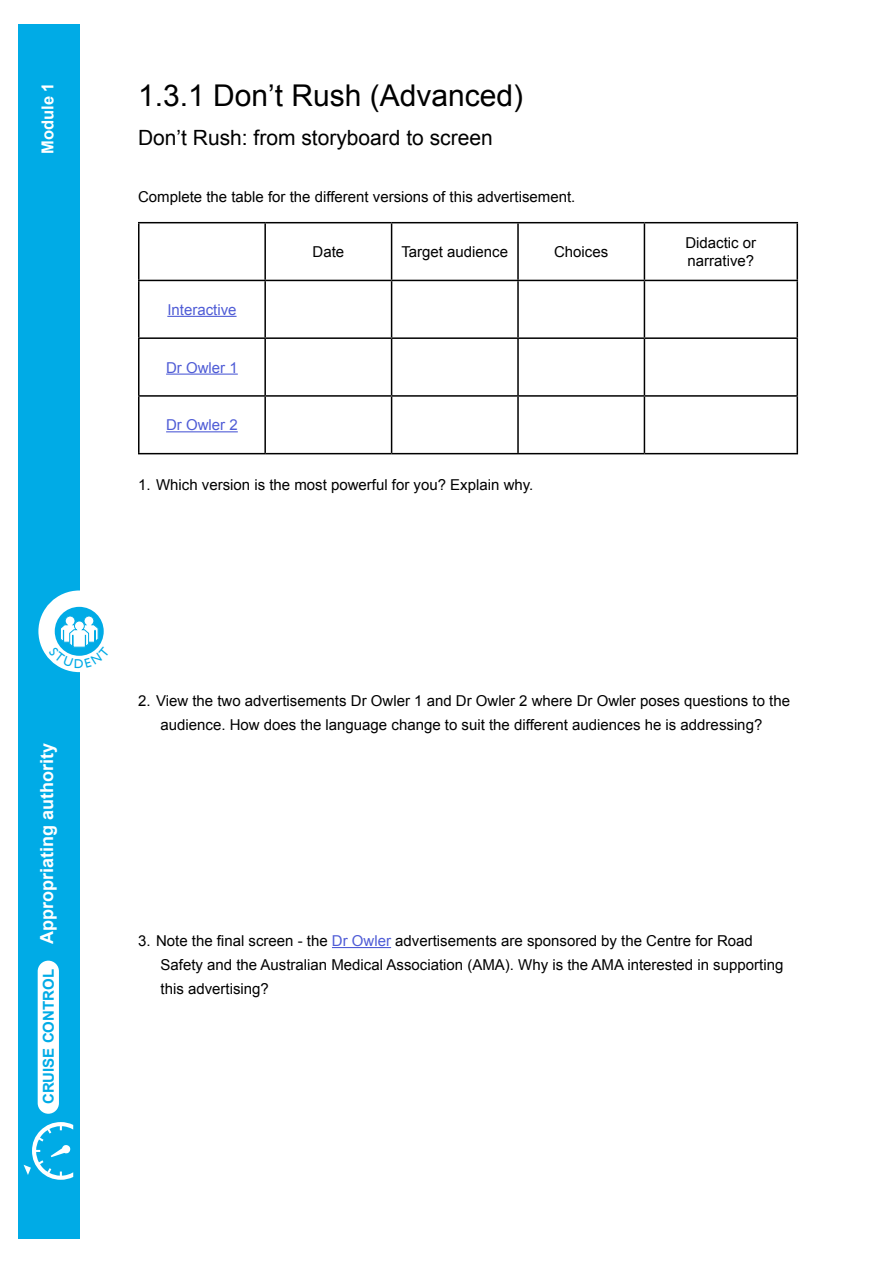
<style>
.page{position:relative;width:893px;height:1263px;background:#fff}
.page>*{position:absolute;margin:0;border:0;box-sizing:border-box;transform-origin:0 0}
.t1{font:30px "Arial";color:#000}
.t2{font:21px "Arial";color:#000}
.t3{font:700 18px "Arial";color:#fff}
.t4{font:700 16.5px "Arial";color:#fff}
.Body{font:15px/24px "Arial";color:#000}
.Body-2{font:15px "Arial";color:#4f5cd6}
.t5{font:700 15px "Arial";color:#00abe6}
.s1{color:#4f5cd6}
</style>
<div class="page">
<div style="left:18px;top:24px;width:61px;height:1215px;background:#00abe6"></div>
<svg style="left:24px;top:1122px;width:49px;height:58px"></svg>
<div style="left:38px;top:961px;width:21px;height:153px;background:#fff;border-radius:11px"></div>
<div style="left:38px;top:590px;width:82px;height:82px;background:#fff;border-radius:50%"></div>
<div style="left:55px;top:607px;width:49px;height:49px;background:#00abe6;border-radius:50%"></div>
<hr style="left:332px;top:947px;width:59px;height:1px;background:#4f5cd6">
<hr style="left:138px;top:222px;width:127px;height:1px;background:#000">
<hr style="left:138px;top:223px;width:2px;height:57px;background:#000">
<hr style="left:265px;top:222px;width:127px;height:1px;background:#000">
<hr style="left:264px;top:223px;width:2px;height:57px;background:#000">
<hr style="left:392px;top:222px;width:126px;height:1px;background:#000">
<hr style="left:391px;top:223px;width:1px;height:57px;background:#000">
<hr style="left:518px;top:222px;width:126px;height:1px;background:#000">
<hr style="left:517px;top:223px;width:2px;height:57px;background:#000">
<hr style="left:644px;top:222px;width:154px;height:1px;background:#000">
<hr style="left:644px;top:223px;width:1px;height:57px;background:#000">
<hr style="left:796px;top:223px;width:2px;height:57px;background:#000">
<hr style="left:138px;top:280px;width:127px;height:1px;background:#000">
<hr style="left:138px;top:281px;width:2px;height:56px;background:#000">
<hr style="left:265px;top:280px;width:127px;height:1px;background:#000">
<hr style="left:264px;top:281px;width:2px;height:56px;background:#000">
<hr style="left:392px;top:280px;width:126px;height:1px;background:#000">
<hr style="left:391px;top:281px;width:1px;height:56px;background:#000">
<hr style="left:518px;top:280px;width:126px;height:1px;background:#000">
<hr style="left:517px;top:281px;width:2px;height:56px;background:#000">
<hr style="left:644px;top:280px;width:154px;height:1px;background:#000">
<hr style="left:644px;top:281px;width:1px;height:56px;background:#000">
<hr style="left:796px;top:281px;width:2px;height:56px;background:#000">
<hr style="left:138px;top:337px;width:127px;height:2px;background:#000">
<hr style="left:138px;top:339px;width:2px;height:56px;background:#000">
<hr style="left:265px;top:337px;width:127px;height:2px;background:#000">
<hr style="left:264px;top:339px;width:2px;height:56px;background:#000">
<hr style="left:392px;top:337px;width:126px;height:2px;background:#000">
<hr style="left:391px;top:339px;width:1px;height:56px;background:#000">
<hr style="left:518px;top:337px;width:126px;height:2px;background:#000">
<hr style="left:517px;top:339px;width:2px;height:56px;background:#000">
<hr style="left:644px;top:337px;width:154px;height:2px;background:#000">
<hr style="left:644px;top:339px;width:1px;height:56px;background:#000">
<hr style="left:796px;top:339px;width:2px;height:56px;background:#000">
<hr style="left:138px;top:395px;width:127px;height:2px;background:#000">
<hr style="left:138px;top:397px;width:2px;height:56px;background:#000">
<hr style="left:265px;top:395px;width:127px;height:2px;background:#000">
<hr style="left:264px;top:397px;width:2px;height:56px;background:#000">
<hr style="left:392px;top:395px;width:126px;height:2px;background:#000">
<hr style="left:391px;top:397px;width:1px;height:56px;background:#000">
<hr style="left:518px;top:395px;width:126px;height:2px;background:#000">
<hr style="left:517px;top:397px;width:2px;height:56px;background:#000">
<hr style="left:644px;top:395px;width:154px;height:2px;background:#000">
<hr style="left:644px;top:397px;width:1px;height:56px;background:#000">
<hr style="left:796px;top:397px;width:2px;height:56px;background:#000">
<hr style="left:138px;top:453px;width:127px;height:1px;background:#000">
<hr style="left:265px;top:453px;width:127px;height:1px;background:#000">
<hr style="left:392px;top:453px;width:126px;height:1px;background:#000">
<hr style="left:518px;top:453px;width:126px;height:1px;background:#000">
<hr style="left:644px;top:453px;width:154px;height:1px;background:#000">
<hr style="left:167px;top:316px;width:70px;height:1px;background:#4f5cd6">
<hr style="left:166px;top:374px;width:72px;height:1px;background:#4f5cd6">
<hr style="left:166px;top:431px;width:72px;height:1px;background:#4f5cd6">
<svg style="left:49px;top:615px;width:55px;height:53px"></svg>
<p class="t4" style="left:37px;top:154px;width:73px;rotate:-90deg">Module 1</p>
<p class="t3" style="left:35px;top:943px;width:203px;rotate:-90deg">Appropriating authority</p>
<p class="t5" style="left:39px;top:1104px;width:136px;rotate:-90deg">CRUISE CONTROL</p>
<h1 class="t1" style="left:138px;top:76px;width:387px">1.3.1 Don’t Rush (Advanced)</h1>
<h2 class="t2" style="left:138px;top:124px;width:356px">Don’t Rush: from storyboard to screen</h2>
<p class="Body" style="left:138px;top:185px;width:439px">Complete the table for the different versions of this advertisement.</p>
<p class="Body-2" style="left:167px;top:300px;width:71px">Interactive</p>
<p class="Body-2" style="left:166px;top:357px;width:73px">Dr Owler 1</p>
<p class="Body-2" style="left:166px;top:415px;width:73px">Dr Owler 2</p>
<p class="Body" style="left:313px;top:240px;width:33px">Date</p>
<p class="Body" style="left:401px;top:240px;width:108px">Target audience</p>
<p class="Body" style="left:554px;top:240px;width:56px">Choices</p>
<p class="Body" style="left:685px;top:234px;width:72px;line-height:18px">Didactic or narrative?</p>
<p class="Body" style="left:138px;top:473px;width:397px">1. Which version is the most powerful for you? Explain why.</p>
<p class="Body" style="left:138px;top:689px;width:654px;text-align:center">2. View the two advertisements Dr Owler 1 and Dr Owler 2 where Dr Owler poses questions to the audience. How does the language change to suit the different audiences he is addressing?</p>
<p class="Body" style="left:160px;top:929px;width:624px;text-indent:-22px">3. Note the final screen - the <span class="s1">Dr Owler</span> advertisements are sponsored by the Centre for Road<br>Safety and the Australian Medical Association (AMA). Why is the AMA interested in supporting this advertising?</p>
</div>
